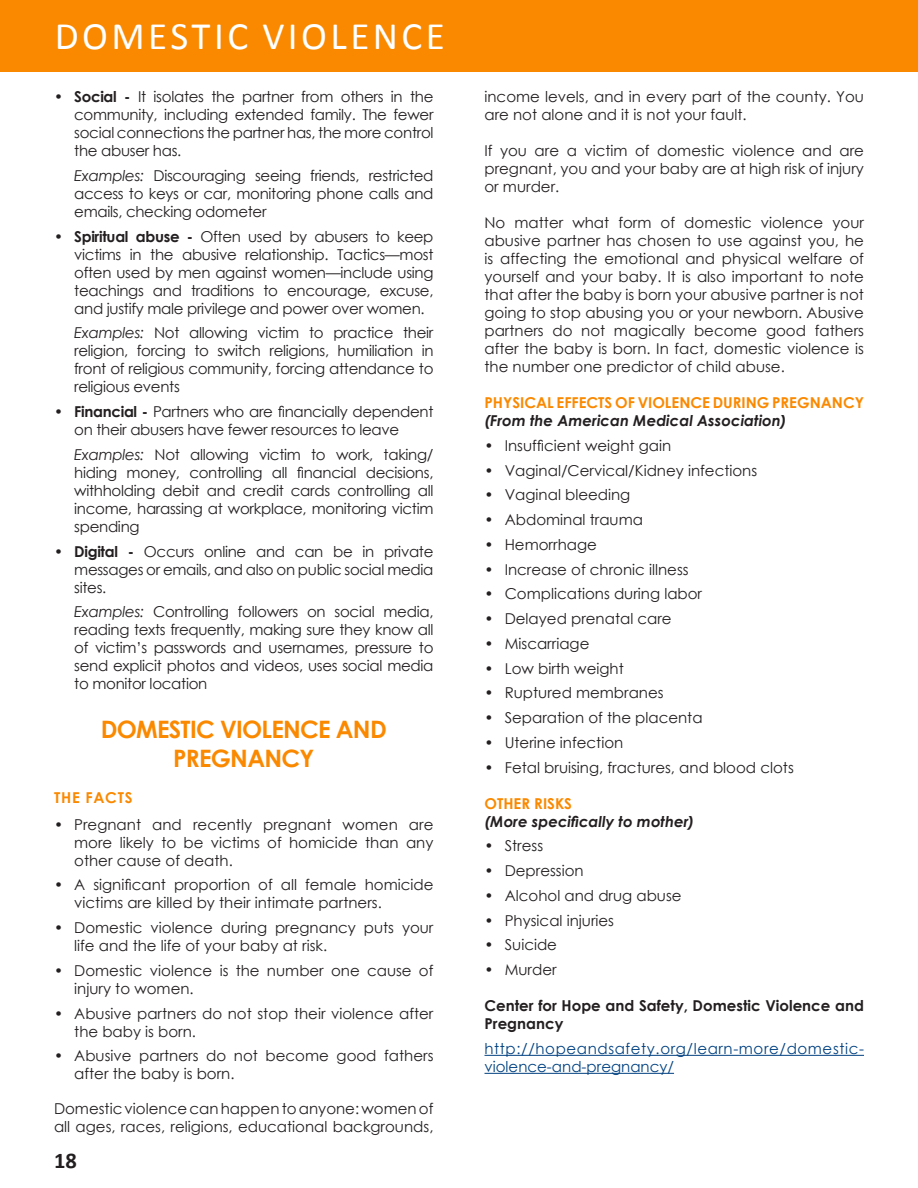
<style>
.page{position:relative;width:918px;height:1188px;background:#fff}
.page>*{position:absolute;margin:0;border:0;box-sizing:border-box;transform-origin:0 0}
.t1{font:39px "Calibri";letter-spacing:.09em;color:#fff}
.t2{font:700 24px/28.8px "Century Gothic";letter-spacing:-.03em;color:#fa8900;text-align:center}
.t3{font:700 22.5px "Calibri";color:#231f20}
.Body{font:15px/18px "Century Gothic";color:#231f20;text-align:justify}
.Body-2{font:15px/18px "Century Gothic";letter-spacing:-.02em;color:#231f20}
.Body-3{font:15px/18px "Century Gothic";letter-spacing:.04em;color:#014181}
.Body-4{font:italic 700 15px "Century Gothic";color:#231f20}
.Body-5{font:700 15px/18px "Century Gothic";color:#231f20}
.Body-6{font:700 15px "Century Gothic";color:#fa8900}
.Helps_header{font:700 15px "Century Gothic";letter-spacing:.05em;color:#fa8900}
.s1{font-weight:700}
.s2{font-style:italic}
</style>
<div class="page">
<div style="left:0;top:0;width:918px;height:71px;background:#fa8900"></div>
<hr style="left:484px;top:1055px;width:380px;height:1px;background:#014181">
<hr style="left:484px;top:1073px;width:190px;height:1px;background:#014181">
<p class="t1" style="left:55px;top:9px;width:392px">DOMESTIC VIOLENCE</p>
<p class="Body" style="left:74px;top:88px;width:361px;text-indent:-20px"><span class="s1">• Social -</span> It isolates the partner from others in the community, including extended family. The fewer social connections the partner has, the more control the abuser has.</p>
<p class="Body" style="left:74px;top:166px;width:361px"><span class="s2">Examples:</span> Discouraging seeing friends, restricted access to keys or car, monitoring phone calls and emails, checking odometer</p>
<p class="Body" style="left:74px;top:227px;width:361px;text-indent:-20px"><span class="s1">• Spiritual abuse -</span> Often used by abusers to keep victims in the abusive relationship. Tactics—most often used by men against women—include using teachings and traditions to encourage, excuse, and justify male privilege and power over women.</p>
<p class="Body" style="left:74px;top:324px;width:361px"><span class="s2">Examples:</span> Not allowing victim to practice their religion, forcing to switch religions, humiliation in front of religious community, forcing attendance to religious events</p>
<p class="Body-2" style="left:74px;top:403px;width:361px;text-indent:-20px"><span class="s1">• Financial -</span> Partners who are financially dependent on their abusers have fewer resources to leave</p>
<p class="Body" style="left:74px;top:445px;width:361px"><span class="s2">Examples:</span> Not allowing victim to work, taking/ hiding money, controlling all financial decisions, withholding debit and credit cards controlling all income, harassing at workplace, monitoring victim spending</p>
<p class="Body" style="left:74px;top:542px;width:361px;text-indent:-20px"><span class="s1">• Digital -</span> Occurs online and can be in private messages or emails, and also on public social media sites.</p>
<p class="Body" style="left:74px;top:603px;width:361px"><span class="s2">Examples:</span> Controlling followers on social media, reading texts frequently, making sure they know all of victim’s passwords and usernames, pressure to send explicit photos and videos, uses social media to monitor location</p>
<p class="t2" style="left:101px;top:714px;width:288px">DOMESTIC VIOLENCE AND<br>PREGNANCY</p>
<p class="Helps_header" style="left:54px;top:786px;width:80px">THE FACTS</p>
<p class="Body" style="left:74px;top:815px;width:361px;text-indent:-20px">• Pregnant and recently pregnant women are more likely to be victims of homicide than any other cause of death.</p>
<p class="Body" style="left:74px;top:876px;width:361px;text-indent:-20px">• A significant proportion of all female homicide victims are killed by their intimate partners.</p>
<p class="Body" style="left:74px;top:918px;width:361px;text-indent:-20px">• Domestic violence during pregnancy puts your life and the life of your baby at risk.</p>
<p class="Body" style="left:74px;top:961px;width:361px;text-indent:-20px">• Domestic violence is the number one cause of injury to women.</p>
<p class="Body" style="left:74px;top:1004px;width:361px;text-indent:-20px">• Abusive partners do not stop their violence after the baby is born.</p>
<p class="Body" style="left:74px;top:1047px;width:361px;text-indent:-20px">• Abusive partners do not become good fathers after the baby is born.</p>
<p class="Body" style="left:54px;top:1099px;width:381px">Domestic violence can happen to anyone: women of all ages, races, religions, educational backgrounds,</p>
<h3 class="t3" style="left:54px;top:1144px;width:24px">18</h3>
<p class="Body" style="left:484px;top:88px;width:381px">income levels, and in every part of the county. You are not alone and it is not your fault.</p>
<p class="Body" style="left:484px;top:142px;width:381px">If you are a victim of domestic violence and are pregnant, you and your baby are at high risk of injury or murder.</p>
<p class="Body" style="left:484px;top:214px;width:381px">No matter what form of domestic violence your abusive partner has chosen to use against you, he is affecting the emotional and physical welfare of yourself and your baby. It is also important to note that after the baby is born your abusive partner is not going to stop abusing you or your newborn. Abusive partners do not magically become good fathers after the baby is born. In fact, domestic violence is the number one predictor of child abuse.</p>
<p class="Body-6" style="left:484px;top:391px;width:381px">PHYSICAL EFFECTS OF VIOLENCE DURING PREGNANCY</p>
<p class="Body-4" style="left:484px;top:409px;width:304px">(From the American Medical Association)</p>
<p class="Body" style="left:484px;top:436px;width:188px">• Insufficient weight gain</p>
<p class="Body" style="left:484px;top:461px;width:274px">• Vaginal/Cervical/Kidney infections</p>
<p class="Body" style="left:484px;top:486px;width:147px">• Vaginal bleeding</p>
<p class="Body" style="left:484px;top:511px;width:160px">• Abdominal trauma</p>
<p class="Body" style="left:484px;top:535px;width:114px">• Hemorrhage</p>
<p class="Body" style="left:484px;top:560px;width:206px">• Increase of chronic illness</p>
<p class="Body" style="left:484px;top:585px;width:219px">• Complications during labor</p>
<p class="Body" style="left:484px;top:610px;width:189px">• Delayed prenatal care</p>
<p class="Body" style="left:484px;top:634px;width:106px">• Miscarriage</p>
<p class="Body" style="left:484px;top:659px;width:141px">• Low birth weight</p>
<p class="Body" style="left:484px;top:684px;width:181px">• Ruptured membranes</p>
<p class="Body" style="left:484px;top:709px;width:220px">• Separation of the placenta</p>
<p class="Body" style="left:484px;top:733px;width:140px">• Uterine infection</p>
<p class="Body" style="left:484px;top:758px;width:311px">• Fetal bruising, fractures, and blood clots</p>
<p class="Body-6" style="left:484px;top:792px;width:89px">OTHER RISKS</p>
<p class="Body-4" style="left:484px;top:810px;width:211px">(More specifically to mother)</p>
<p class="Body" style="left:484px;top:837px;width:60px">• Stress</p>
<p class="Body" style="left:484px;top:862px;width:101px">• Depression</p>
<p class="Body" style="left:484px;top:886px;width:199px">• Alcohol and drug abuse</p>
<p class="Body" style="left:484px;top:911px;width:131px">• Physical injuries</p>
<p class="Body" style="left:484px;top:936px;width:74px">• Suicide</p>
<p class="Body" style="left:484px;top:961px;width:74px">• Murder</p>
<p class="Body-5" style="left:484px;top:996px;width:381px">Center for Hope and Safety, Domestic Violence and<br>Pregnancy</p>
<p class="Body-3" style="left:484px;top:1039px;width:381px">http://hopeandsafety.org/learn-more/domestic&shy;violence-and-pregnancy/</p>
</div>
